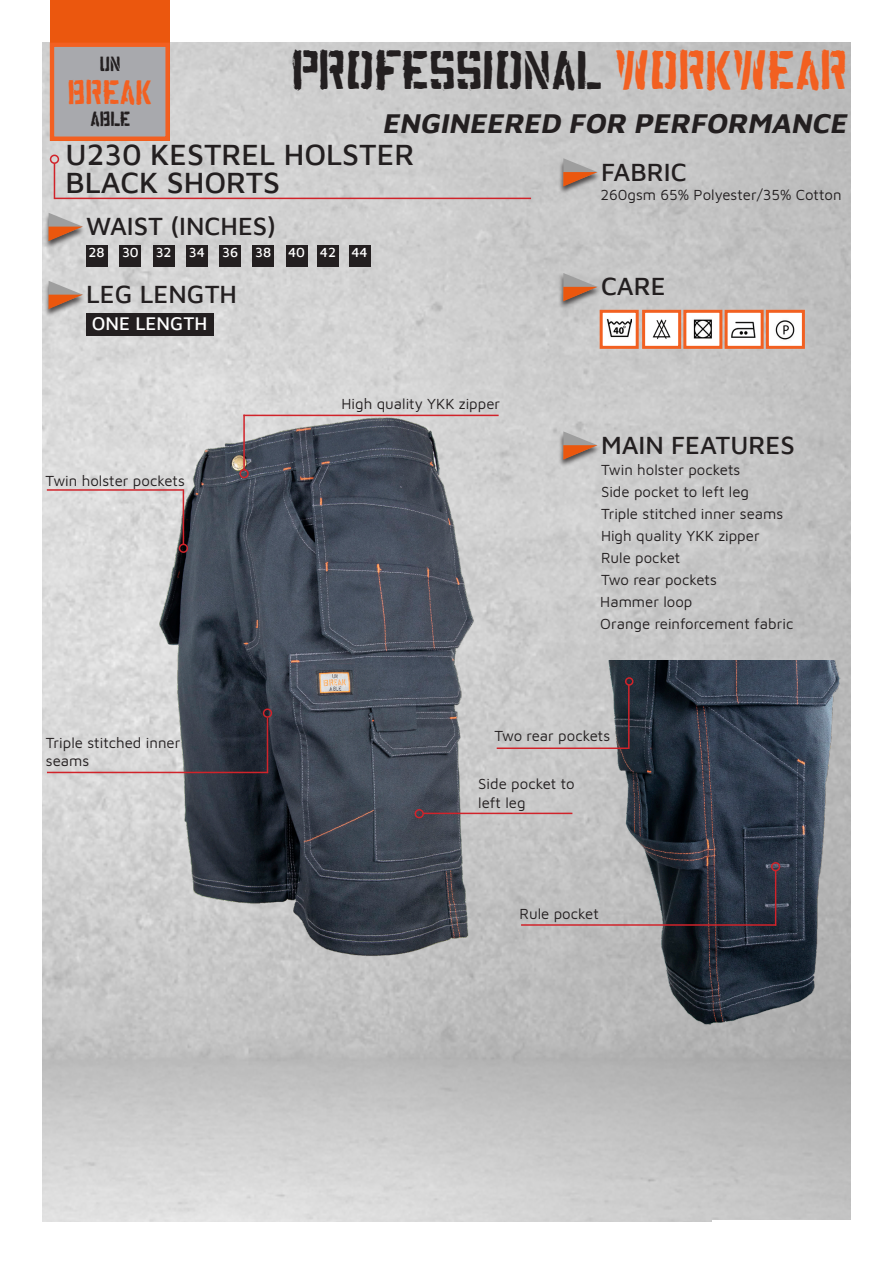
<style>
.page{position:relative;width:893px;height:1263px;background:#fff}
.page>*{position:absolute;margin:0;border:0;box-sizing:border-box;transform-origin:0 0}
.t1{font:48.6px "Aquacia";color:#231f20}
.t2{font:30.3px "Aquacia";color:#f26021}
.t3{font:500 30px "Maven Pro";color:#231f20}
.t4{font:italic 700 28.5px "Maven Pro";color:#231f20}
.t5{font:500 25.5px "Maven Pro";color:#231f20}
.t6{font:500 18.75px "Maven Pro";color:#fff}
.t7{font:18.45px "Aquacia";color:#231f20}
.t8{font:15px "Maven Pro";color:#231f20}
.t9{font:500 13.5px "Maven Pro";color:#fff}
.s1{color:#f26021}
</style>
<div class="page">
<img style="left:43px;top:43px;width:807px;height:1178px">
<hr style="left:54px;top:163px;width:1px;height:36px;background:#d1232a">
<hr style="left:55px;top:198px;width:476px;height:1px;background:#d1232a">
<div style="left:50px;top:155px;width:9px;height:9px;border:2px solid #d1232a;border-radius:50%"></div>
<div style="left:44px;top:213px;width:42px;height:37px;background:#231f20;opacity:.75"></div>
<svg style="left:49px;top:213px;width:34px;height:28px"></svg>
<div style="left:86px;top:245px;width:21px;height:22px;background:#231f20"></div>
<div style="left:44px;top:281px;width:42px;height:37px;background:#231f20;opacity:.75"></div>
<svg style="left:49px;top:281px;width:34px;height:28px"></svg>
<div style="left:86px;top:313px;width:127px;height:22px;background:#231f20"></div>
<div style="left:120px;top:245px;width:21px;height:22px;background:#231f20"></div>
<div style="left:153px;top:245px;width:22px;height:22px;background:#231f20"></div>
<div style="left:186px;top:245px;width:22px;height:22px;background:#231f20"></div>
<div style="left:219px;top:245px;width:22px;height:22px;background:#231f20"></div>
<div style="left:252px;top:245px;width:22px;height:22px;background:#231f20"></div>
<div style="left:286px;top:245px;width:21px;height:22px;background:#231f20"></div>
<div style="left:317px;top:245px;width:22px;height:22px;background:#231f20"></div>
<div style="left:349px;top:245px;width:21px;height:22px;background:#231f20"></div>
<div style="left:559px;top:158px;width:42px;height:37px;background:#231f20;opacity:.75"></div>
<svg style="left:563px;top:158px;width:34px;height:29px"></svg>
<div style="left:559px;top:273px;width:42px;height:37px;background:#231f20;opacity:.75"></div>
<svg style="left:563px;top:273px;width:34px;height:29px"></svg>
<img style="left:646px;top:314px;width:31px;height:31px">
<div style="left:642px;top:310px;width:39px;height:39px;border:3px solid #f26021"></div>
<img style="left:687px;top:314px;width:31px;height:31px">
<div style="left:683px;top:310px;width:39px;height:39px;border:3px solid #f26021"></div>
<img style="left:729px;top:314px;width:31px;height:31px">
<div style="left:725px;top:310px;width:39px;height:39px;border:3px solid #f26021"></div>
<img style="left:770px;top:314px;width:31px;height:31px">
<div style="left:766px;top:310px;width:39px;height:39px;border:3px solid #f26021"></div>
<div style="left:601px;top:311px;width:36px;height:36px;background:#fff"></div>
<img style="left:606px;top:318px;width:25px;height:20px">
<div style="left:600px;top:310px;width:39px;height:39px;border:3px solid #f26021"></div>
<div style="left:559px;top:431px;width:42px;height:37px;background:#231f20;opacity:.75"></div>
<svg style="left:563px;top:431px;width:34px;height:29px"></svg>
<img style="left:96px;top:389px;width:405px;height:608px">
<img style="left:557px;top:660px;width:294px;height:401px">
<hr style="left:267px;top:718px;width:1px;height:55px;background:#d1232a">
<hr style="left:47px;top:772px;width:221px;height:1px;background:#d1232a">
<div style="left:263px;top:708px;width:9px;height:10px;border:2px solid #d1232a;border-radius:50%"></div>
<hr style="left:243px;top:415px;width:2px;height:55px;background:#d1232a">
<div style="left:239px;top:469px;width:10px;height:9px;border:2px solid #d1232a;border-radius:50%"></div>
<hr style="left:243px;top:415px;width:256px;height:1px;background:#d1232a">
<hr style="left:628px;top:684px;width:2px;height:65px;background:#d1232a">
<hr style="left:497px;top:747px;width:131px;height:2px;background:#d1232a">
<div style="left:625px;top:677px;width:8px;height:9px;border:2px solid #d1232a;border-radius:50%"></div>
<div style="left:415px;top:809px;width:9px;height:9px;border:2px solid #d1232a;border-radius:50%"></div>
<hr style="left:424px;top:813px;width:148px;height:1px;background:#d1232a">
<hr style="left:775px;top:870px;width:1px;height:56px;background:#d1232a">
<div style="left:771px;top:862px;width:9px;height:9px;border:2px solid #d1232a;border-radius:50%"></div>
<hr style="left:521px;top:924px;width:255px;height:2px;background:#d1232a">
<div style="left:50px;top:0;width:120px;height:141px;background:#eb570e"></div>
<div style="left:52px;top:45px;width:116px;height:94px;background:#a8a9ad"></div>
<div style="left:50px;top:43px;width:120px;height:98px;border:4px solid #f26021"></div>
<hr style="left:183px;top:489px;width:1px;height:55px;background:#d1232a">
<hr style="left:47px;top:489px;width:136px;height:2px;background:#d1232a">
<div style="left:179px;top:543px;width:9px;height:10px;border:2px solid #d1232a;border-radius:50%"></div>
<div style="left:712px;top:1220px;width:181px;height:43px;background:#fff"></div>
<p class="t7" style="left:101px;top:53px;width:22px">UN</p>
<p class="t2" style="left:69px;top:74px;width:86px">BREAK</p>
<p class="t7" style="left:91px;top:108px;width:42px">ABLE</p>
<p class="t1" style="left:292px;top:42px;width:558px">PROFEsSIONAL <span class="s1">WORKWEAR</span></p>
<p class="t4" style="left:382px;top:103px;width:472px">ENGINEERED FOR PERFORMANCE</p>
<p class="t3" style="left:65px;top:133px;width:350px">U230 KESTREL HOLSTER</p>
<p class="t3" style="left:65px;top:162px;width:216px">BLACK SHORTS</p>
<p class="t5" style="left:86px;top:209px;width:191px">WAIST (INCHES)</p>
<p class="t9" style="left:88px;top:243px;width:18px">28</p>
<p class="t5" style="left:86px;top:277px;width:152px">LEG LENGTH</p>
<p class="t6" style="left:92px;top:311px;width:117px">ONE LENGTH</p>
<p class="t9" style="left:122px;top:243px;width:18px">30</p>
<p class="t9" style="left:156px;top:243px;width:17px">32</p>
<p class="t9" style="left:189px;top:243px;width:18px">34</p>
<p class="t9" style="left:222px;top:243px;width:18px">36</p>
<p class="t9" style="left:255px;top:243px;width:18px">38</p>
<p class="t9" style="left:288px;top:243px;width:18px">40</p>
<p class="t9" style="left:320px;top:243px;width:18px">42</p>
<p class="t9" style="left:351px;top:243px;width:18px">44</p>
<p class="t8" style="left:46px;top:470px;width:141px">Twin holster pockets</p>
<p class="t8" style="left:342px;top:393px;width:160px">High quality YKK zipper</p>
<p class="t5" style="left:601px;top:154px;width:87px">FABRIC</p>
<p class="t8" style="left:600px;top:185px;width:243px">260gsm 65% Polyester/35% Cotton</p>
<p class="t5" style="left:601px;top:269px;width:66px">CARE</p>
<p class="t5" style="left:601px;top:427px;width:195px">MAIN FEATURES</p>
<p class="t8" style="left:601px;top:459px;width:141px">Twin holster pockets</p>
<p class="t8" style="left:601px;top:481px;width:150px">Side pocket to left leg</p>
<p class="t8" style="left:601px;top:503px;width:184px">Triple stitched inner seams</p>
<p class="t8" style="left:601px;top:525px;width:160px">High quality YKK zipper</p>
<p class="t8" style="left:601px;top:547px;width:81px">Rule pocket</p>
<p class="t8" style="left:601px;top:569px;width:117px">Two rear pockets</p>
<p class="t8" style="left:600px;top:592px;width:94px">Hammer loop</p>
<p class="t8" style="left:600px;top:614px;width:195px">Orange reinforcement fabric</p>
<p class="t8" style="left:46px;top:732px;width:136px">Triple stitched inner</p>
<p class="t8" style="left:46px;top:750px;width:45px">seams</p>
<p class="t8" style="left:494px;top:726px;width:117px">Two rear pockets</p>
<p class="t8" style="left:478px;top:774px;width:98px">Side pocket to</p>
<p class="t8" style="left:478px;top:792px;width:49px">left leg</p>
<p class="t8" style="left:519px;top:904px;width:81px">Rule pocket</p>
</div>
